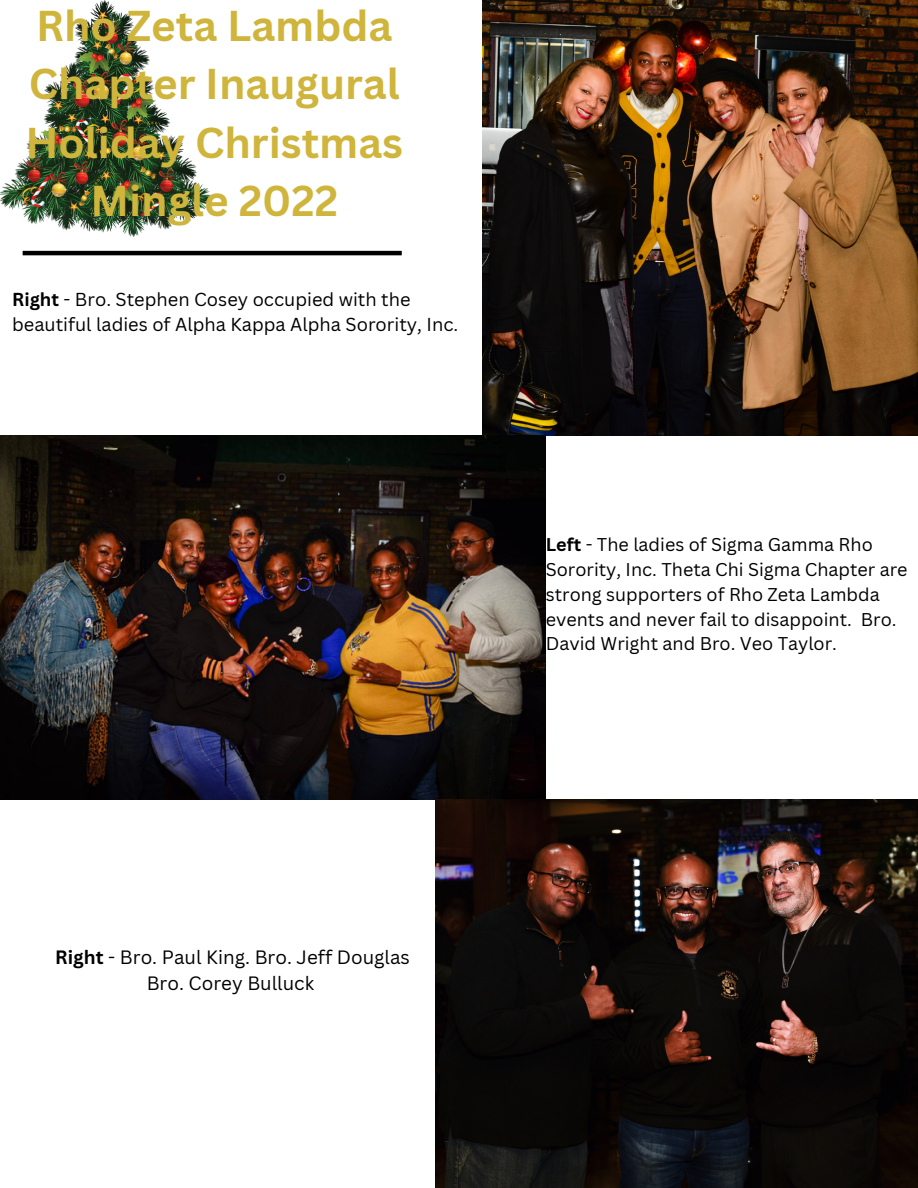
<style>
.page{position:relative;width:918px;height:1188px;background:#fff}
.page>*{position:absolute;margin:0;border:0;box-sizing:border-box;transform-origin:0 0}
.t1{font:700 42px/58.5px "Canva Sans";color:#cfb53b;text-align:center}
.t2{font:18.75px/25.8px "Canva Sans";color:#000;text-align:center}
.t3{font:18.3px/24.8px "Canva Sans";color:#000}
.t4{font:18px/24.8px "Canva Sans";color:#000}
.s1{font-weight:700}
</style>
<div class="page">
<img style="left:482px;top:0;width:436px;height:435px">
<img style="left:0;top:435px;width:546px;height:365px">
<hr style="left:23px;top:251px;width:379px;height:4px;background:#000">
<img style="left:436px;top:800px;width:482px;height:388px">
<img style="left:0;top:0;width:212px;height:236px">
<h1 class="t1" style="left:25px;top:-5px;width:379px">Rho Zeta Lambda<br>Chapter Inaugural<br>Holiday Christmas<br>Mingle 2022</h1>
<p class="t3" style="left:12px;top:287px;width:448px"><span class="s1">Right</span> - Bro. Stephen Cosey occupied with the beautiful ladies of Alpha Kappa Alpha Sorority, Inc.</p>
<p class="t4" style="left:546px;top:532px;width:363px"><span class="s1">Left</span> - The ladies of Sigma Gamma Rho Sorority, Inc. Theta Chi Sigma Chapter are strong supporters of Rho Zeta Lambda events and never fail to disappoint. Bro.<br>David Wright and Bro. Veo Taylor.</p>
<p class="t2" style="left:55px;top:944px;width:356px"><span class="s1">Right</span> - Bro. Paul King. Bro. Jeff Douglas<br>Bro. Corey Bulluck</p>
</div>
